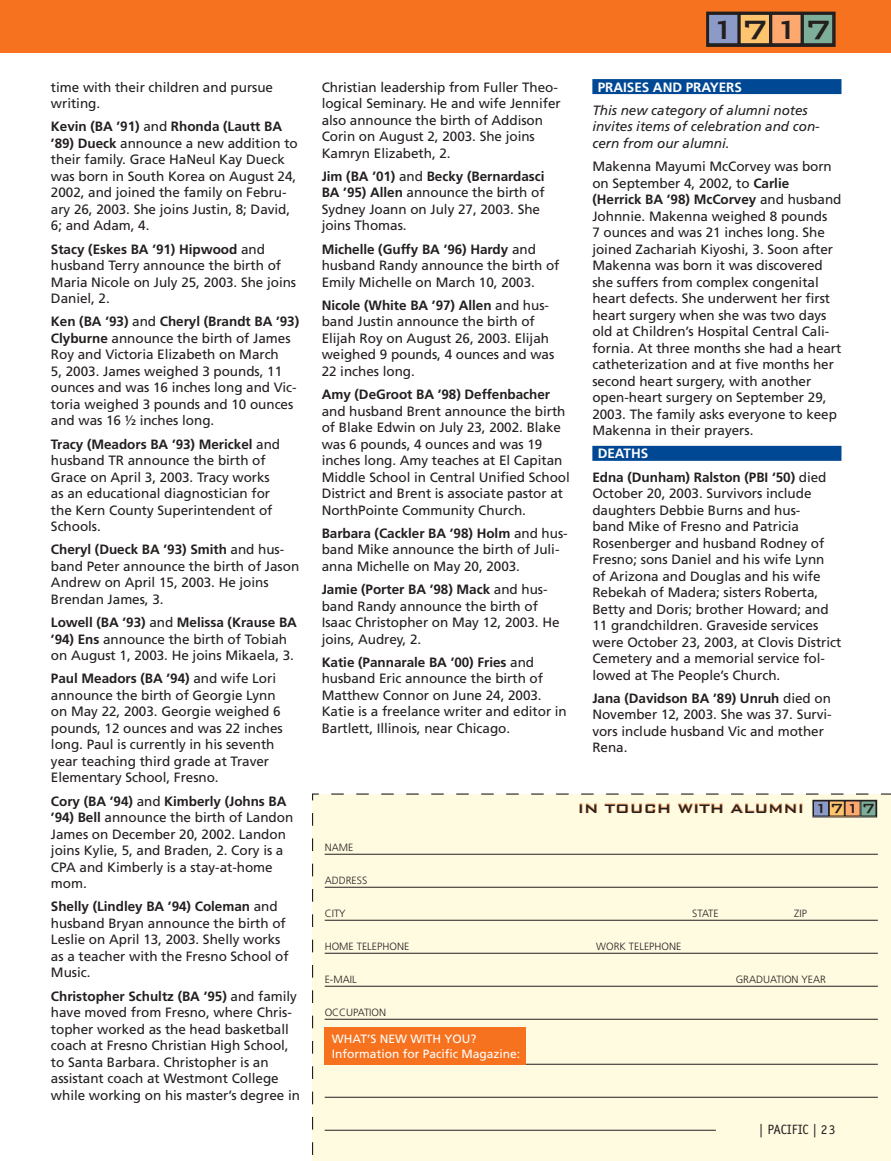
<style>
.page{position:relative;width:891px;height:1161px;background:#fff}
.page>*{position:absolute;margin:0;border:0;box-sizing:border-box;transform-origin:0 0}
.t1{font:500 35.4px "Bank Gothic BT";color:#241f1f}
.t2{font:500 16.5px "Bank Gothic BT";color:#241f1f}
.t3{font:13.5px/16.5px "Frutiger";letter-spacing:-.005em;color:#241f1f}
.t4{font:italic 13.5px/16.5px "Frutiger";letter-spacing:-.005em;color:#241f1f}
.t5{font:700 13.5px/23.2px "Frutiger";letter-spacing:-.005em;color:#241f1f}
.t6{font:700 13.5px "Frutiger";letter-spacing:-.005em;color:#fff}
.t7{font:13.5px "Officina Sans";color:#241f1f}
.t8{font:12px/15px "Frutiger";color:#fff}
.t9{font:12px "Frutiger";color:#241f1f}
.t10{font:300 10.5px "Frutiger";color:#241f1f}
.s1{font-weight:700}
.s2{color:#fff}
.s3{font-weight:400}
.s4{font-size:17.7px}
</style>
<div class="page">
<div style="left:0;top:0;width:891px;height:53px;background:#f7721f"></div>
<div style="left:706px;top:12px;width:130px;height:35px;border:3px solid #241f1f"></div>
<div style="left:708px;top:14px;width:30px;height:30px;background:#8b9ac7"></div>
<div style="left:707px;top:13px;width:32px;height:32px;border:2px solid #241f1f"></div>
<div style="left:740px;top:14px;width:30px;height:30px;background:#ffc56e"></div>
<div style="left:739px;top:13px;width:32px;height:32px;border:2px solid #241f1f"></div>
<div style="left:771px;top:14px;width:30px;height:30px;background:#fda86f"></div>
<div style="left:771px;top:13px;width:31px;height:32px;border:2px solid #241f1f"></div>
<div style="left:803px;top:14px;width:30px;height:30px;background:#7dae99"></div>
<div style="left:802px;top:13px;width:32px;height:32px;border:2px solid #241f1f"></div>
<div style="left:312px;top:793px;width:579px;height:368px;background:#fffbe1"></div>
<div style="left:812px;top:800px;width:65px;height:17px;border:2px solid #241f1f"></div>
<div style="left:814px;top:801px;width:15px;height:15px;background:#8b9ac7"></div>
<div style="left:813px;top:801px;width:16px;height:15px;border:1px solid #241f1f"></div>
<div style="left:829px;top:801px;width:15px;height:15px;background:#ffc56e"></div>
<div style="left:829px;top:801px;width:16px;height:15px;border:1px solid #241f1f"></div>
<div style="left:845px;top:801px;width:15px;height:15px;background:#fda86f"></div>
<div style="left:861px;top:801px;width:15px;height:15px;background:#7dae99"></div>
<div style="left:860px;top:801px;width:16px;height:15px;border:1px solid #241f1f"></div>
<hr style="left:325px;top:854px;width:553px;height:1px;background:#241f1f">
<hr style="left:325px;top:887px;width:553px;height:1px;background:#241f1f">
<hr style="left:325px;top:920px;width:553px;height:1px;background:#241f1f">
<hr style="left:325px;top:953px;width:553px;height:1px;background:#241f1f">
<hr style="left:325px;top:986px;width:553px;height:1px;background:#241f1f">
<hr style="left:325px;top:1019px;width:553px;height:1px;background:#241f1f">
<hr style="left:325px;top:1064px;width:553px;height:1px;background:#241f1f">
<hr style="left:325px;top:1097px;width:553px;height:1px;background:#241f1f">
<hr style="left:325px;top:1130px;width:391px;height:1px;background:#241f1f">
<div style="left:325px;top:1027px;width:201px;height:38px;background:#f7721f"></div>
<div style="left:592px;top:79px;width:249px;height:15px;background:#004894"></div>
<div style="left:592px;top:446px;width:249px;height:15px;background:#004894"></div>
<p class="t3" style="left:51px;top:78px;width:224px">time with their children and pursue writing.</p>
<p class="t3" style="left:51px;top:118px;width:248px"><span class="s1">Kevin (BA ’91)</span> and <span class="s1">Rhonda (Lautt BA ’89) Dueck</span> announce a new addition to their family. Grace HaNeul Kay Dueck was born in South Korea on August 24, 2002, and joined the family on Febru&shy;ary 26, 2003. She joins Justin, 8; David, 6; and Adam, 4.</p>
<p class="t3" style="left:51px;top:240px;width:247px"><span class="s1">Stacy (Eskes BA ’91) Hipwood</span> and husband Terry announce the birth of<br>Maria Nicole on July 25, 2003. She joins<br>Daniel, 2.</p>
<p class="t3" style="left:51px;top:313px;width:250px"><span class="s1">Ken (BA ’93)</span> and <span class="s1">Cheryl (Brandt BA ’93)<br>Clyburne</span> announce the birth of James Roy and Victoria Elizabeth on March<br>5, 2003. James weighed 3 pounds, 11 ounces and was 16 inches long and Vic&shy;toria weighed 3 pounds and 10 ounces and was 16 1⁄2 inches long.</p>
<p class="t3" style="left:51px;top:435px;width:231px"><span class="s1">Tracy (Meadors BA ’93) Merickel</span> and husband TR announce the birth of<br>Grace on April 3, 2003. Tracy works as an educational diagnostician for the Kern County Superintendent of<br>Schools.</p>
<p class="t3" style="left:51px;top:541px;width:250px"><span class="s1">Cheryl (Dueck BA ’93) Smith</span> and hus&shy;band Peter announce the birth of Jason<br>Andrew on April 15, 2003. He joins<br>Brendan James, 3.</p>
<p class="t3" style="left:51px;top:614px;width:248px"><span class="s1">Lowell (BA ’93)</span> and <span class="s1">Melissa (Krause BA ’94) Ens</span> announce the birth of Tobiah on August 1, 2003. He joins Mikaela, 3.</p>
<p class="t3" style="left:51px;top:670px;width:233px"><span class="s1">Paul Meadors (BA ’94)</span> and wife Lori announce the birth of Georgie Lynn on May 22, 2003. Georgie weighed 6 pounds, 12 ounces and was 22 inches long. Paul is currently in his seventh year teaching third grade at Traver Elementary School, Fresno.</p>
<p class="t3" style="left:51px;top:792px;width:244px"><span class="s1">Cory (BA ’94)</span> and <span class="s1">Kimberly (Johns BA ’94) Bell</span> announce the birth of Landon<br>James on December 20, 2002. Landon joins Kylie, 5, and Braden, 2. Cory is a<br>CPA and Kimberly is a stay-at-home mom.</p>
<p class="t3" style="left:51px;top:898px;width:239px"><span class="s1">Shelly (Lindley BA ’94) Coleman</span> and husband Bryan announce the birth of<br>Leslie on April 13, 2003. Shelly works as a teacher with the Fresno School of<br>Music.</p>
<p class="t3" style="left:51px;top:987px;width:251px"><span class="s1">Christopher Schultz (BA ’95)</span> and family have moved from Fresno, where Chris&shy;topher worked as the head basketball coach at Fresno Christian High School, to Santa Barbara. Christopher is an assistant coach at Westmont College while working on his master’s degree in</p>
<p class="t3" style="left:322px;top:78px;width:241px">Christian leadership from Fuller Theo&shy;logical Seminary. He and wife Jennifer also announce the birth of Addison Corin on August 2, 2003. She joins Kamryn Elizabeth, 2.</p>
<p class="t3" style="left:322px;top:168px;width:224px"><span class="s1">Jim (BA ’01)</span> and <span class="s1">Becky (Bernardasci<br>BA ’95) Allen</span> announce the birth of<br>Sydney Joann on July 27, 2003. She joins Thomas.</p>
<p class="t3" style="left:322px;top:240px;width:239px"><span class="s1">Michelle (Guffy BA ’96) Hardy</span> and husband Randy announce the birth of<br>Emily Michelle on March 10, 2003.</p>
<p class="t3" style="left:322px;top:297px;width:234px"><span class="s1">Nicole (White BA ’97) Allen</span> and hus&shy;band Justin announce the birth of<br>Elijah Roy on August 26, 2003. Elijah weighed 9 pounds, 4 ounces and was<br>22 inches long.</p>
<p class="t5" style="left:322px;top:383px;width:230px">Amy (DeGroot BA ’98) Deffenbacher</p>
<p class="t3" style="left:322px;top:402px;width:250px">and husband Brent announce the birth of Blake Edwin on July 23, 2002. Blake was 6 pounds, 4 ounces and was 19 inches long. Amy teaches at El Capitan Middle School in Central Unified School District and Brent is associate pastor at NorthPointe Community Church.</p>
<p class="t3" style="left:322px;top:525px;width:248px"><span class="s1">Barbara (Cackler BA ’98) Holm</span> and hus&shy;band Mike announce the birth of Juli&shy;anna Michelle on May 20, 2003.</p>
<p class="t3" style="left:322px;top:581px;width:239px"><span class="s1">Jamie (Porter BA ’98) Mack</span> and hus&shy;band Randy announce the birth of<br>Isaac Christopher on May 12, 2003. He joins, Audrey, 2.</p>
<p class="t3" style="left:322px;top:654px;width:247px"><span class="s1">Katie (Pannarale BA ’00) Fries</span> and husband Eric announce the birth of Matthew Connor on June 24, 2003.<br>Katie is a freelance writer and editor in Bartlett, Illinois, near Chicago.</p>
<h1 class="t1" style="left:710px;top:11px;width:124px">1717</h1>
<p class="t6" style="left:598px;top:79px;width:146px">PRAISES AND PRAYERS</p>
<p class="t4" style="left:592px;top:102px;width:229px">This new category of alumni notes invites items of celebration and con&shy;cern from our alumni.</p>
<p class="t3" style="left:592px;top:158px;width:251px">Makenna Mayumi McCorvey was born on September 4, 2002, to <span class="s1">Carlie (Herrick BA ’98) McCorvey</span> and husband Johnnie. Makenna weighed 8 pounds<br>7 ounces and was 21 inches long. She joined Zachariah Kiyoshi, 3. Soon after Makenna was born it was discovered she suffers from complex congenital heart defects. She underwent her first heart surgery when she was two days old at Children’s Hospital Central Cali&shy;fornia. At three months she had a heart catheterization and at five months her second heart surgery, with another open-heart surgery on September 29, 2003. The family asks everyone to keep Makenna in their prayers.</p>
<p class="t5" style="left:592px;top:442px;width:236px;text-indent:5px"><span class="s2">DEATHS<br></span>Edna (Dunham) Ralston (PBI ‘50) <span class="s3">died</span></p>
<p class="t3" style="left:592px;top:485px;width:250px">October 20, 2003. Survivors include daughters Debbie Burns and hus-<br>band Mike of Fresno and Patricia Rosenberger and husband Rodney of Fresno; sons Daniel and his wife Lynn<br>of Arizona and Douglas and his wife Rebekah of Madera; sisters Roberta, Betty and Doris; brother Howard; and 11 grandchildren. Graveside services were October 23, 2003, at Clovis District Cemetery and a memorial service fol&shy;lowed at The People’s Church.</p>
<p class="t3" style="left:592px;top:690px;width:241px"><span class="s1">Jana (Davidson BA ’89) Unruh</span> died on<br>November 12, 2003. She was 37. Survi&shy;vors include husband Vic and mother<br>Rena.</p>
<p class="t9" style="left:654px;top:674px;width:5px">´</p>
<p class="t2" style="left:578px;top:799px;width:299px">IN TOUCH WITH ALUMNI <span class="s4">1717</span></p>
<p class="t10" style="left:325px;top:842px;width:30px">NAME</p>
<p class="t10" style="left:325px;top:875px;width:44px">ADDRESS</p>
<p class="t10" style="left:325px;top:908px;width:23px">CITY</p>
<p class="t10" style="left:692px;top:908px;width:28px">STATE</p>
<p class="t10" style="left:794px;top:908px;width:14px">ZIP</p>
<p class="t10" style="left:325px;top:941px;width:86px">HOME TELEPHONE</p>
<p class="t10" style="left:596px;top:941px;width:87px">WORK TELEPHONE</p>
<p class="t10" style="left:325px;top:974px;width:34px">E-MAIL</p>
<p class="t10" style="left:736px;top:974px;width:92px">GRADUATION YEAR</p>
<p class="t10" style="left:325px;top:1007px;width:63px">OCCUPATION</p>
<p class="t8" style="left:332px;top:1032px;width:190px">WHAT’S NEW WITH YOU?<br>Information for Pacific Magazine:</p>
<p class="t7" style="left:759px;top:1122px;width:78px">| PACIFIC | 23</p>
</div>
